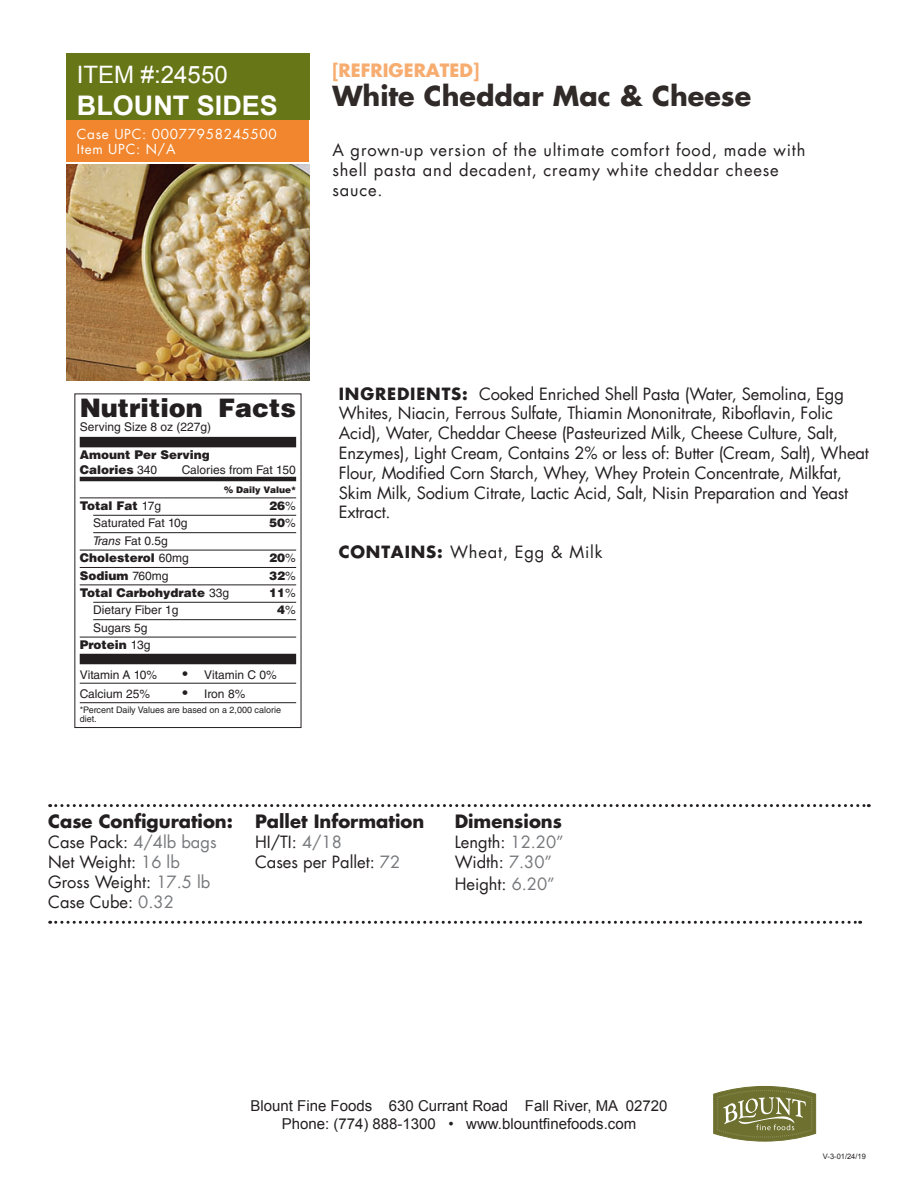
<style>
.page{position:relative;width:918px;height:1188px;background:#fff}
.page>*{position:absolute;margin:0;border:0;box-sizing:border-box;transform-origin:0 0}
.t1{font:700 27px "Futura";color:#302a28}
.t2{font:700 27px "Arial";color:#fff}
.t3{font:900 25.5px "Helvetica LT Std";color:#231f20}
.t4{font:24px "Arial";color:#fff}
.t5{font:700 18px "Futura";color:#231f20}
.t6{font:700 18px "Futura";color:#f7ac70}
.t7{font:16.5px/19.8px "Futura";letter-spacing:-.01em;color:#231f20}
.t8{font:16.5px/19.8px "Futura";letter-spacing:.05em;color:#231f20}
.t9{font:15px/18px "Arial";color:#231f20;text-align:center}
.t10{font:13.5px/15px "Futura";letter-spacing:.05em;color:#fff}
.t11{font:12px/17.4px "Helvetica LT Std";color:#231f20}
.t12{font:900 12px/14.4px "Helvetica LT Std";color:#231f20}
.t13{font:9px/9px "Helvetica LT Std";color:#231f20}
.t14{font:900 9px "Helvetica LT Std";color:#231f20}
.t15{font:7.5px "Arial";color:#231f20}
.s1{font-weight:400}
.s2{font-style:italic}
.s3{font-weight:900}
.s4{font-size:15px}
.s5{font-weight:700}
.s6{color:#76787b}
</style>
<div class="page">
<div style="left:66px;top:54px;width:243px;height:66px;background:#677717"></div>
<img style="left:66px;top:164px;width:243px;height:216px">
<svg style="left:713px;top:1086px;width:103px;height:55px;background:#898c57"></svg>
<div style="left:66px;top:120px;width:243px;height:41px;background:#f1862e"></div>
<svg style="left:50px;top:804px;width:819px;height:3px"></svg>
<svg style="left:50px;top:921px;width:811px;height:3px"></svg>
<div style="left:80px;top:437px;width:216px;height:10px;background:#231f20"></div>
<hr style="left:80px;top:477px;width:216px;height:4px;background:#231f20">
<hr style="left:80px;top:498px;width:216px;height:1px;background:#231f20">
<hr style="left:93px;top:515px;width:203px;height:1px;background:#231f20">
<hr style="left:93px;top:532px;width:203px;height:1px;background:#231f20">
<hr style="left:80px;top:550px;width:216px;height:1px;background:#231f20">
<hr style="left:80px;top:567px;width:216px;height:1px;background:#231f20">
<hr style="left:80px;top:585px;width:216px;height:1px;background:#231f20">
<hr style="left:93px;top:602px;width:203px;height:1px;background:#231f20">
<hr style="left:93px;top:619px;width:203px;height:1px;background:#231f20">
<hr style="left:80px;top:637px;width:216px;height:1px;background:#231f20">
<div style="left:80px;top:654px;width:216px;height:10px;background:#231f20"></div>
<hr style="left:80px;top:683px;width:216px;height:1px;background:#231f20">
<hr style="left:80px;top:702px;width:216px;height:1px;background:#231f20">
<h3 class="t4" style="left:77px;top:59px;width:152px">ITEM #:24550</h3>
<h1 class="t2" style="left:77px;top:87px;width:203px">BLOUNT SIDES</h1>
<p class="t10" style="left:77px;top:126px;width:202px">Case UPC: 00077958245500<br>Item UPC: N/A</p>
<p class="t6" style="left:332px;top:57px;width:148px">[REFRIGERATED]</p>
<h1 class="t1" style="left:332px;top:77px;width:420px">White Cheddar Mac &amp; Cheese</h1>
<p class="t8" style="left:332px;top:140px;width:475px">A grown-up version of the ultimate comfort food, made with shell pasta and decadent, creamy white cheddar cheese sauce.</p>
<h2 class="t3" style="left:80px;top:391px;width:218px">Nutrition Facts</h2>
<p class="t11" style="left:80px;top:419px;width:133px">Serving Size 8 oz (227g)</p>
<p class="t12" style="left:80px;top:448px;width:132px">Amount Per Serving<br>Calories <span class="s1">340</span></p>
<p class="t11" style="left:182px;top:461px;width:115px">Calories from Fat 150</p>
<p class="t14" style="left:224px;top:484px;width:74px">% Daily Value*</p>
<p class="t12" style="left:80px;top:498px;width:83px">Total Fat <span class="s1">17g</span></p>
<p class="t12" style="left:269px;top:498px;width:28px">26<span class="s1">%</span></p>
<p class="t11" style="left:93px;top:515px;width:96px">Saturated Fat 10g</p>
<p class="t12" style="left:269px;top:516px;width:28px">50<span class="s1">%</span></p>
<p class="t11" style="left:80px;top:532px;width:111px;text-indent:14px"><span class="s2">Trans</span> Fat 0.5g<br><span class="s3">Cholesterol</span> 60mg</p>
<p class="t12" style="left:269px;top:550px;width:28px">20<span class="s1">%</span></p>
<p class="t12" style="left:80px;top:568px;width:90px">Sodium <span class="s1">760mg</span></p>
<p class="t12" style="left:269px;top:568px;width:28px">32<span class="s1">%</span></p>
<p class="t12" style="left:80px;top:585px;width:151px">Total Carbohydrate <span class="s1">33g</span></p>
<p class="t12" style="left:269px;top:585px;width:28px">11<span class="s1">%</span></p>
<p class="t11" style="left:93px;top:602px;width:87px">Dietary Fiber 1g</p>
<p class="t12" style="left:277px;top:603px;width:20px">4<span class="s1">%</span></p>
<p class="t11" style="left:80px;top:619px;width:72px;text-align:right">Sugars 5g<br><span class="s3">Protein</span> 13g</p>
<p class="t11" style="left:80px;top:666px;width:79px">Vitamin A 10%</p>
<p class="t11" style="left:182px;top:666px;width:96px"><span class="s4">•</span> Vitamin C 0%</p>
<p class="t11" style="left:80px;top:685px;width:72px">Calcium 25%</p>
<p class="t11" style="left:182px;top:685px;width:64px"><span class="s4">•</span> Iron 8%</p>
<p class="t13" style="left:80px;top:705px;width:203px">*Percent Daily Values are based on a 2,000 calorie diet.</p>
<p class="t7" style="left:339px;top:383px;width:531px"><span class="s5">INGREDIENTS:</span> Cooked Enriched Shell Pasta (Water, Semolina, Egg Whites, Niacin, Ferrous Sulfate, Thiamin Mononitrate, Riboflavin, Folic Acid), Water, Cheddar Cheese (Pasteurized Milk, Cheese Culture, Salt, Enzymes), Light Cream, Contains 2% or less of: Butter (Cream, Salt), Wheat Flour, Modified Corn Starch, Whey, Whey Protein Concentrate, Milkfat, Skim Milk, Sodium Citrate, Lactic Acid, Salt, Nisin Preparation and Yeast Extract.</p>
<p class="t8" style="left:339px;top:542px;width:265px"><span class="s5">CONTAINS:</span> Wheat, Egg &amp; Milk</p>
<p class="t5" style="left:48px;top:809px;width:186px">Case Configuration:</p>
<p class="t7" style="left:48px;top:832px;width:170px">Case Pack: <span class="s6">4/4lb bags<br></span>Net Weight: <span class="s6">16 lb<br></span>Gross Weight: <span class="s6">17.5 lb<br></span>Case Cube: <span class="s6">0.32</span></p>
<p class="t5" style="left:255px;top:809px;width:171px">Pallet Information</p>
<p class="t7" style="left:255px;top:832px;width:147px">HI/TI: <span class="s6">4/18<br></span>Cases per Pallet: <span class="s6">72</span></p>
<p class="t5" style="left:455px;top:809px;width:109px">Dimensions</p>
<p class="t7" style="left:455px;top:832px;width:111px">Length: <span class="s6">12.20”<br></span>Width: <span class="s6">7.30”</span></p>
<p class="t7" style="left:455px;top:873px;width:102px">Height: <span class="s6">6.20”</span></p>
<p class="t9" style="left:251px;top:1097px;width:418px">Blount Fine Foods 630 Currant Road Fall River, MA 02720<br>Phone: (774) 888-1300 • www.blountfinefoods.com</p>
<p class="t15" style="left:823px;top:1151px;width:44px">V-3-01/24/19</p>
</div>
